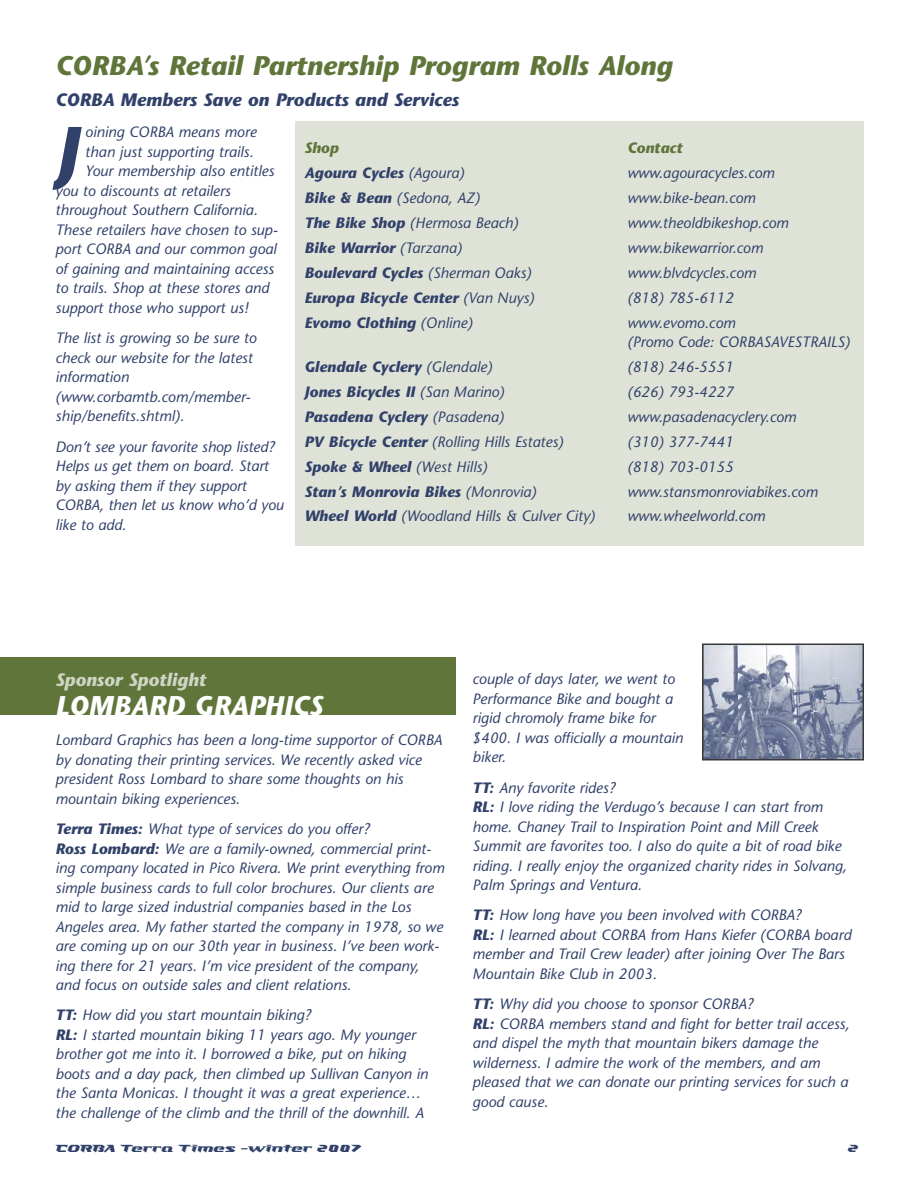
<style>
.page{position:relative;width:918px;height:1188px;background:#fff}
.page>*{position:absolute;margin:0;border:0;box-sizing:border-box;transform-origin:0 0}
.t1{font:italic 700 70.65px "Stone Sans";color:#31416a}
.t2{font:italic 700 27px "Stone Sans";color:#60753a}
.t3{font:italic 700 27px "Stone Sans";color:#fff}
.t4{font:italic 700 18px "Stone Sans";color:#31416a}
.t5{font:italic 700 18px "Stone Sans";color:#cfd5c4}
.t6{font:italic 15px/19.5px "Stone Sans";color:#31416a}
.t7{font:italic 700 15px "Stone Sans";color:#31416a}
.t8{font:italic 700 15px "Stone Sans";color:#60753a}
.t9{font:700 12px "Armageddon";color:#31416a}
.s1{font-weight:400}
.s2{font-weight:700}
</style>
<div class="page">
<div style="left:0;top:658px;width:456px;height:57px;background:#60753a"></div>
<div style="left:296px;top:122px;width:568px;height:424px;background:#dfe3d7"></div>
<img style="left:705px;top:647px;width:156px;height:110px">
<div style="left:702px;top:644px;width:162px;height:116px;border:2px solid #393839"></div>
<h2 class="t2" style="left:56px;top:55px;width:619px">CORBA’s Retail Partnership Program Rolls Along</h2>
<p class="t4" style="left:56px;top:92px;width:405px">CORBA Members Save on Products and Services</p>
<p class="t8" style="left:305px;top:142px;width:36px">Shop</p>
<p class="t8" style="left:627px;top:142px;width:57px">Contact</p>
<p class="t7" style="left:305px;top:167px;width:162px">Agoura Cycles <span class="s1">(Agoura)</span></p>
<p class="t6" style="left:627px;top:165px;width:149px">www.agouracycles.com</p>
<p class="t6" style="left:305px;top:190px;width:177px"><span class="s2">Bike &amp; Bean</span> (Sedona, AZ)</p>
<p class="t6" style="left:627px;top:190px;width:130px">www.bike-bean.com</p>
<p class="t6" style="left:305px;top:215px;width:215px"><span class="s2">The Bike Shop</span> (Hermosa Beach)</p>
<p class="t6" style="left:627px;top:215px;width:163px">www.theoldbikeshop.com</p>
<p class="t7" style="left:305px;top:242px;width:159px">Bike Warrior <span class="s1">(Tarzana)</span></p>
<p class="t6" style="left:627px;top:240px;width:137px">www.bikewarrior.com</p>
<p class="t7" style="left:305px;top:267px;width:228px">Boulevard Cycles <span class="s1">(Sherman Oaks)</span></p>
<p class="t6" style="left:627px;top:264px;width:130px">www.blvdcycles.com</p>
<p class="t7" style="left:305px;top:292px;width:232px">Europa Bicycle Center <span class="s1">(Van Nuys)</span></p>
<p class="t6" style="left:627px;top:289px;width:108px">(818) 785-6112</p>
<p class="t7" style="left:305px;top:317px;width:170px">Evomo Clothing <span class="s1">(Online)</span></p>
<p class="t6" style="left:627px;top:314px;width:224px">www.evomo.com<br>(Promo Code: CORBASAVESTRAILS)</p>
<p class="t7" style="left:305px;top:361px;width:189px">Glendale Cyclery <span class="s1">(Glendale)</span></p>
<p class="t6" style="left:627px;top:359px;width:108px">(818) 246-5551</p>
<p class="t7" style="left:305px;top:386px;width:202px">Jones Bicycles II <span class="s1">(San Marino)</span></p>
<p class="t6" style="left:627px;top:384px;width:108px">(626) 793-4227</p>
<p class="t7" style="left:305px;top:411px;width:201px">Pasadena Cyclery <span class="s1">(Pasadena)</span></p>
<p class="t6" style="left:627px;top:408px;width:170px">www.pasadenacyclery.com</p>
<p class="t6" style="left:305px;top:433px;width:261px"><span class="s2">PV Bicycle Center</span> (Rolling Hills Estates)</p>
<p class="t6" style="left:627px;top:433px;width:108px">(310) 377-7441</p>
<p class="t7" style="left:305px;top:461px;width:184px">Spoke &amp; Wheel <span class="s1">(West Hills)</span></p>
<p class="t6" style="left:627px;top:458px;width:108px">(818) 703-0155</p>
<p class="t7" style="left:305px;top:485px;width:233px">Stan’s Monrovia Bikes <span class="s1">(Monrovia)</span></p>
<p class="t6" style="left:627px;top:483px;width:192px">www.stansmonroviabikes.com</p>
<p class="t6" style="left:305px;top:508px;width:292px"><span class="s2">Wheel World</span> (Woodland Hills &amp; Culver City)</p>
<p class="t6" style="left:627px;top:508px;width:139px">www.wheelworld.com</p>
<h1 class="t1" style="left:56px;top:125px;width:25px">J</h1>
<p class="t6" style="left:85px;top:124px;width:173px">oining CORBA means more</p>
<p class="t6" style="left:85px;top:144px;width:170px">than just supporting trails.</p>
<p class="t6" style="left:85px;top:163px;width:190px">Your membership also entitles</p>
<p class="t6" style="left:56px;top:183px;width:177px">you to discounts at retailers</p>
<p class="t6" style="left:56px;top:202px;width:204px">throughout Southern California.</p>
<p class="t6" style="left:56px;top:222px;width:224px">These retailers have chosen to sup-</p>
<p class="t6" style="left:56px;top:241px;width:223px">port CORBA and our common goal</p>
<p class="t6" style="left:56px;top:261px;width:220px">of gaining and maintaining access</p>
<p class="t6" style="left:56px;top:280px;width:215px">to trails. Shop at these stores and</p>
<p class="t6" style="left:56px;top:300px;width:195px">support those who support us!</p>
<p class="t6" style="left:56px;top:330px;width:202px">The list is growing so be sure to check our website for the latest information (www.corbamtb.com/member&shy;ship/benefits.shtml).</p>
<p class="t6" style="left:56px;top:438px;width:230px">Don’t see your favorite shop listed?<br>Helps us get them on board. Start by asking them if they support<br>CORBA, then let us know who’d you like to add.</p>
<p class="t5" style="left:56px;top:673px;width:152px">Sponsor Spotlight</p>
<h2 class="t3" style="left:56px;top:695px;width:269px">LOMBARD GRAPHICS</h2>
<p class="t6" style="left:56px;top:732px;width:388px">Lombard Graphics has been a long-time supportor of CORBA by donating their printing services. We recently asked vice president Ross Lombard to share some thoughts on his mountain biking experiences.</p>
<p class="t6" style="left:56px;top:821px;width:390px"><span class="s2">Terra Times:</span> What type of services do you offer?<br><span class="s2">Ross Lombard:</span> We are a family-owned, commercial print&shy;ing company located in Pico Rivera. We print everything from simple business cards to full color brochures. Our clients are mid to large sized industrial companies based in the Los Angeles area. My father started the company in 1978, so we are coming up on our 30th year in business. I’ve been work&shy;ing there for 21 years. I’m vice president of the company, and focus on outside sales and client relations.</p>
<p class="t6" style="left:56px;top:1007px;width:374px"><span class="s2">TT:</span> How did you start mountain biking?<br><span class="s2">RL:</span> I started mountain biking 11 years ago. My younger brother got me into it. I borrowed a bike, put on hiking boots and a day pack, then climbed up Sullivan Canyon in the Santa Monicas. I thought it was a great experience… the challenge of the climb and the thrill of the downhill. A</p>
<p class="t6" style="left:472px;top:671px;width:212px">couple of days later, we went to<br>Performance Bike and bought a rigid chromoly frame bike for $400. I was officially a mountain biker.</p>
<p class="t6" style="left:472px;top:779px;width:376px"><span class="s2">TT:</span> Any favorite rides?<br><span class="s2">RL:</span> I love riding the Verdugo’s because I can start from home. Chaney Trail to Inspiration Point and Mill Creek Summit are favorites too. I also do quite a bit of road bike riding. I really enjoy the organized charity rides in Solvang, Palm Springs and Ventura.</p>
<p class="t6" style="left:472px;top:907px;width:380px"><span class="s2">TT:</span> How long have you been involved with CORBA?<br><span class="s2">RL:</span> I learned about CORBA from Hans Kiefer (CORBA board member and Trail Crew leader) after joining Over The Bars Mountain Bike Club in 2003.</p>
<p class="t6" style="left:472px;top:996px;width:379px"><span class="s2">TT:</span> Why did you choose to sponsor CORBA?<br><span class="s2">RL:</span> CORBA members stand and fight for better trail access, and dispel the myth that mountain bikers damage the wilderness. I admire the work of the members, and am pleased that we can donate our printing services for such a good cause.</p>
<p class="t9" style="left:56px;top:1141px;width:308px">CORBA Terra Times –winter 2007</p>
<p class="t9" style="left:847px;top:1141px;width:13px">2</p>
</div>
